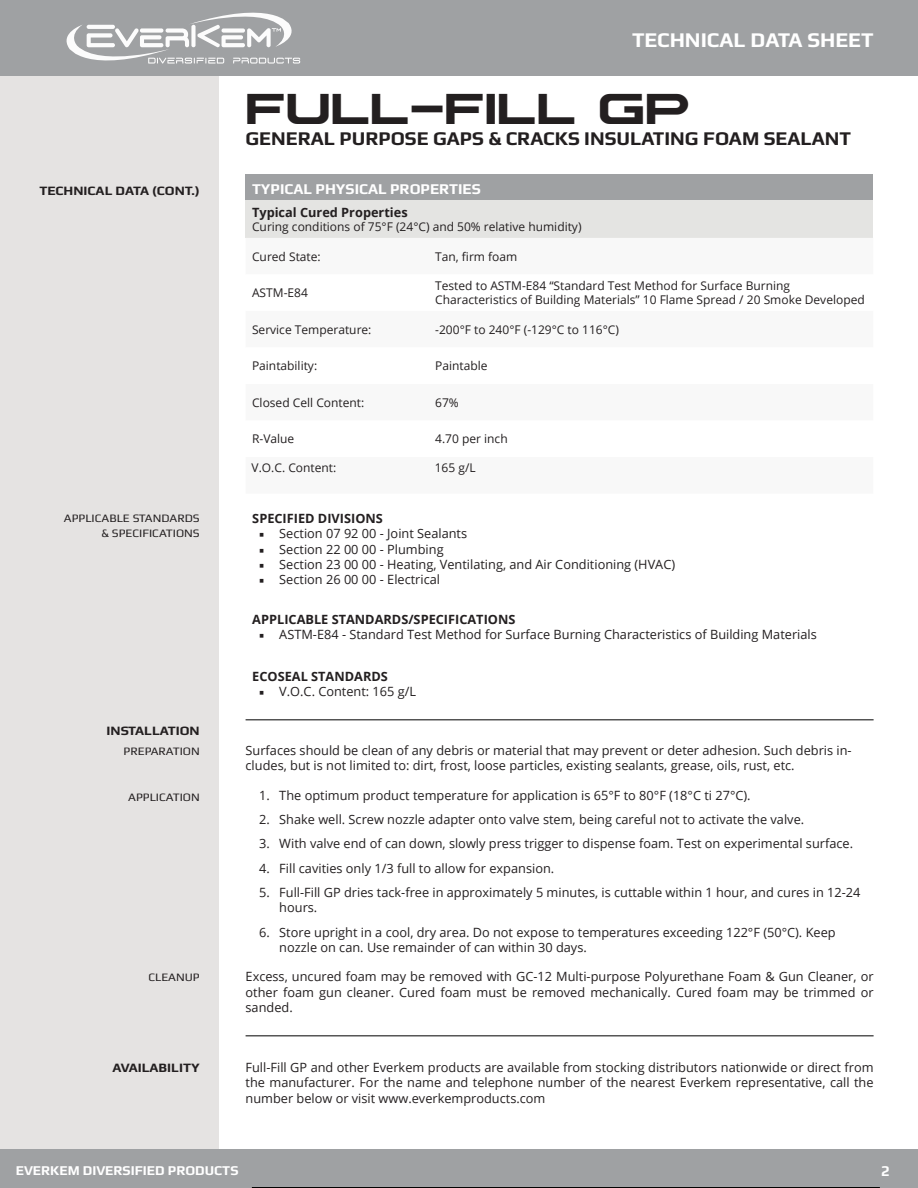
<style>
.page{position:relative;width:918px;height:1188px;background:#fff}
.page>*{position:absolute;margin:0;border:0;box-sizing:border-box;transform-origin:0 0}
.t1{font:700 45px "Plateia";color:#231f20}
.t2{font:700 21px "Play";color:#fff}
.t3{font:700 19.5px "Play";color:#231f20}
.t4{font:700 15px "Play";color:#fff}
.t5{font:700 13.5px "Play";color:#fff}
.t6{font:700 12.9px "Play";color:#231f20;scale:1.05 1}
.t7{font:12.75px/15.3px "Open Sans";color:#231f20}
.t8{font:700 12.75px "Open Sans";color:#231f20}
.t9{font:12px/14.4px "Open Sans";color:#231f20}
.t10{font:11.4px/14.4px "Play";color:#231f20;text-align:right;scale:1.05 1}
.s1{font-family:"Minion Pro"}
</style>
<div class="page">
<div style="left:0;top:50px;width:218px;height:1099px;background:#e5e3e2"></div>
<div style="left:0;top:0;width:918px;height:76px;background:#9fa1a3"></div>
<svg style="left:66px;top:12px;width:234px;height:52px"></svg>
<div style="left:0;top:1149px;width:918px;height:39px;background:#9fa1a3"></div>
<hr style="left:246px;top:1035px;width:628px;height:1px;background:#000">
<hr style="left:252px;top:1187px;width:628px;height:1px;background:#000">
<hr style="left:246px;top:719px;width:628px;height:1px;background:#000">
<div style="left:246px;top:174px;width:627px;height:27px;background:#9fa1a3"></div>
<div style="left:246px;top:201px;width:627px;height:37px;background:#e4e4e2"></div>
<p class="t2" style="left:632px;top:28px;width:243px">TECHNICAL DATA SHEET</p>
<p class="t1" style="left:246px;top:82px;width:446px">FULL-FILL GP</p>
<p class="t3" style="left:246px;top:127px;width:607px">GENERAL PURPOSE GAPS &amp; CRACKS INSULATING FOAM SEALANT</p>
<p class="t6" style="left:39px;top:183px;width:154px">TECHNICAL DATA (CONT.)</p>
<p class="t4" style="left:252px;top:180px;width:230px">TYPICAL PHYSICAL PROPERTIES</p>
<p class="t8" style="left:252px;top:203px;width:157px">Typical Cured Properties</p>
<p class="t9" style="left:252px;top:220px;width:331px">Curing conditions of 75°F (24°C) and 50% relative humidity)</p>
<p class="t9" style="left:252px;top:249px;width:70px">Cured State:</p>
<p class="t9" style="left:435px;top:249px;width:84px">Tan, firm foam</p>
<p class="t9" style="left:252px;top:285px;width:57px">ASTM-E84</p>
<p class="t9" style="left:435px;top:278px;width:431px">Tested to ASTM-E84 “Standard Test Method for Surface Burning<br>Characteristics of Building Materials” 10 Flame Spread / 20 Smoke Developed</p>
<p class="t9" style="left:252px;top:322px;width:121px">Service Temperature:</p>
<p class="t9" style="left:435px;top:322px;width:185px">-200°F to 240°F (-129°C to 116°C)</p>
<p class="t9" style="left:252px;top:359px;width:67px">Paintability:</p>
<p class="t9" style="left:435px;top:359px;width:54px">Paintable</p>
<p class="t9" style="left:252px;top:395px;width:114px">Closed Cell Content:</p>
<p class="t9" style="left:435px;top:395px;width:25px">67%</p>
<p class="t9" style="left:252px;top:432px;width:44px">R-Value</p>
<p class="t9" style="left:435px;top:432px;width:74px">4.70 per inch</p>
<p class="t9" style="left:252px;top:460px;width:86px">V.O.C. Content:</p>
<p class="t9" style="left:435px;top:460px;width:42px">165 g/L</p>
<p class="t10" style="left:64px;top:511px;width:131px">APPLICABLE STANDARDS &amp; SPECIFICATIONS</p>
<p class="t8" style="left:252px;top:510px;width:132px">SPECIFIED DIVISIONS</p>
<p class="t7" style="left:259px;top:526px;width:210px"><span class="s1">■</span> Section 07 92 00 - Joint Sealants</p>
<p class="t7" style="left:259px;top:541px;width:186px"><span class="s1">■</span> Section 22 00 00 - Plumbing</p>
<p class="t7" style="left:259px;top:556px;width:418px"><span class="s1">■</span> Section 23 00 00 - Heating, Ventilating, and Air Conditioning (HVAC)</p>
<p class="t7" style="left:259px;top:572px;width:183px"><span class="s1">■</span> Section 26 00 00 - Electrical</p>
<p class="t8" style="left:252px;top:610px;width:265px">APPLICABLE STANDARDS/SPECIFICATIONS</p>
<p class="t7" style="left:259px;top:626px;width:559px"><span class="s1">■</span> ASTM-E84 - Standard Test Method for Surface Burning Characteristics of Building Materials</p>
<p class="t8" style="left:252px;top:667px;width:137px">ECOSEAL STANDARDS</p>
<p class="t7" style="left:259px;top:684px;width:159px"><span class="s1">■</span> V.O.C. Content: 165 g/L</p>
<p class="t6" style="left:107px;top:723px;width:90px">INSTALLATION</p>
<p class="t10" style="left:124px;top:744px;width:74px">PREPARATION</p>
<p class="t10" style="left:128px;top:790px;width:70px">APPLICATION</p>
<p class="t7" style="left:246px;top:742px;width:608px">Surfaces should be clean of any debris or material that may prevent or deter adhesion. Such debris in&shy;cludes, but is not limited to: dirt, frost, loose particles, existing sealants, grease, oils, rust, etc.</p>
<p class="t7" style="left:259px;top:787px;width:493px">1. The optimum product temperature for application is 65°F to 80°F (18°C ti 27°C).</p>
<p class="t7" style="left:259px;top:811px;width:547px">2. Shake well. Screw nozzle adapter onto valve stem, being careful not to activate the valve.</p>
<p class="t7" style="left:259px;top:836px;width:596px">3. With valve end of can down, slowly press trigger to dispense foam. Test on experimental surface.</p>
<p class="t7" style="left:259px;top:860px;width:297px">4. Fill cavities only 1/3 full to allow for expansion.</p>
<p class="t7" style="left:279px;top:884px;width:583px;text-indent:-20px">5. Full-Fill GP dries tack-free in approximately 5 minutes, is cuttable within 1 hour, and cures in 12-24 hours.</p>
<p class="t7" style="left:279px;top:924px;width:558px;text-indent:-20px">6. Store upright in a cool, dry area. Do not expose to temperatures exceeding 122°F (50°C). Keep nozzle on can. Use remainder of can within 30 days.</p>
<p class="t10" style="left:148px;top:970px;width:50px">CLEANUP</p>
<p class="t7" style="left:246px;top:969px;width:630px;text-align:justify">Excess, uncured foam may be removed with GC-12 Multi-purpose Polyurethane Foam &amp; Gun Cleaner, or other foam gun cleaner. Cured foam must be removed mechanically. Cured foam may be trimmed or sanded.</p>
<p class="t6" style="left:112px;top:1060px;width:85px">AVAILABILITY</p>
<p class="t7" style="left:246px;top:1059px;width:630px;text-align:justify">Full-Fill GP and other Everkem products are available from stocking distributors nationwide or direct from the manufacturer. For the name and telephone number of the nearest Everkem representative, call the number below or visit www.everkemproducts.com</p>
<p class="t5" style="left:16px;top:1162px;width:224px">EVERKEM DIVERSIFIED PRODUCTS</p>
<p class="t4" style="left:881px;top:1162px;width:10px">2</p>
</div>
